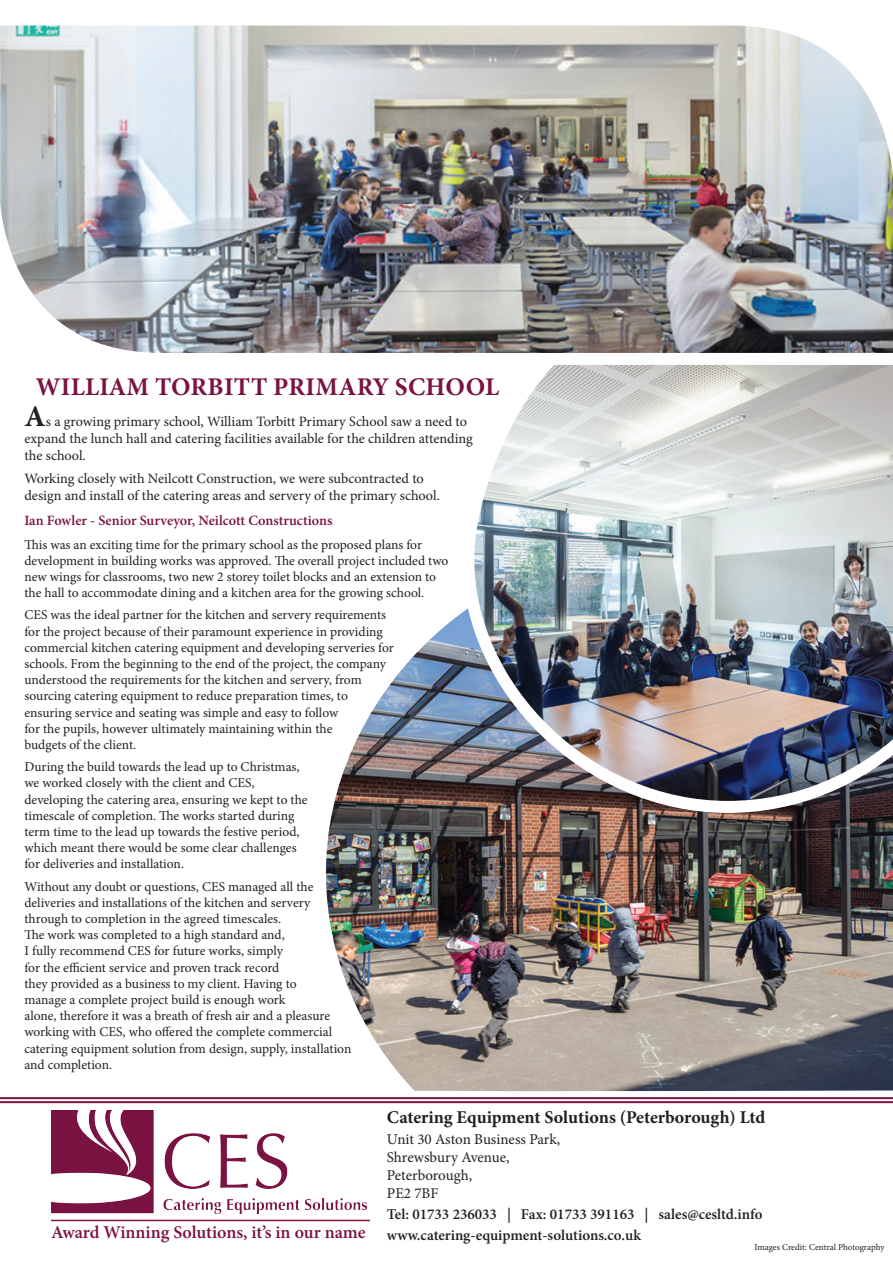
<style>
.page{position:relative;width:893px;height:1263px;background:#fff}
.page>*{position:absolute;margin:0;border:0;box-sizing:border-box;transform-origin:0 0}
.t1{font:700 25.5px "Minion Pro";letter-spacing:.01em;color:#7b1342}
.t2{font:700 18px "Minion Pro";letter-spacing:-.005em;color:#231f20}
.t3{font:600 15px/21px "Minion Pro";color:#231f20}
.t4{font:15px/18px "Minion Pro";letter-spacing:-.005em;color:#231f20}
.t5{font:14.25px/17.1px "Minion Pro";color:#231f20}
.t6{font:600 14.25px "Minion Pro";letter-spacing:-.005em;color:#7b1342}
.t7{font:13.5px/16.2px "Minion Pro";letter-spacing:-.005em;color:#231f20}
.t8{font:9px "Minion Pro";letter-spacing:-.005em;color:#231f20}
.s1{font-weight:700;font-size:30px}
.s2{font-size:18px;color:#7b1342}
</style>
<div class="page">
<img style="left:326px;top:617px;width:567px;height:478px">
<img style="left:51px;top:1110px;width:315px;height:103px">
<hr style="left:51px;top:1220px;width:319px;height:1px;background:#7b1342">
<img style="left:456px;top:371px;width:437px;height:448px">
<img style="left:0;top:25px;width:893px;height:346px">
<hr style="left:0;top:1097px;width:893px;height:2px;background:#7b1342">
<hr style="left:0;top:1101px;width:893px;height:2px;background:#7b1342">
<h1 class="t1" style="left:36px;top:369px;width:458px">William Torbitt Primary School</h1>
<p class="t5" style="left:24px;top:413px;width:450px"><span class="s1">A</span>s a growing primary school, William Torbitt Primary School saw a need to expand the lunch hall and catering facilities available for the children attending the school.</p>
<p class="t5" style="left:24px;top:470px;width:417px">Working closely with Neilcott Construction, we were subcontracted to design and install of the catering areas and servery of the primary school.</p>
<p class="t6" style="left:24px;top:510px;width:309px">Ian Fowler - Senior Surveyor, Neilcott Constructions</p>
<p class="t7" style="left:24px;top:536px;width:426px">This was an exciting time for the primary school as the proposed plans for development in building works was approved. The overall project included two new wings for classrooms, two new 2 storey toilet blocks and an extension to the hall to accommodate dining and a kitchen area for the growing school.</p>
<p class="t7" style="left:24px;top:607px;width:371px">CES was the ideal partner for the kitchen and servery requirements for the project because of their paramount experience in providing commercial kitchen catering equipment and developing serveries for schools. From the beginning to the end of the project, the company understood the requirements for the kitchen and servery, from sourcing catering equipment to reduce preparation times, to ensuring service and seating was simple and easy to follow<br>for the pupils, however ultimately maintaining within the<br>budgets of the client.</p>
<p class="t7" style="left:24px;top:759px;width:285px">During the build towards the lead up to Christmas, we worked closely with the client and CES, developing the catering area, ensuring we kept to the timescale of completion. The works started during term time to the lead up towards the festive period, which meant there would be some clear challenges for deliveries and installation.</p>
<p class="t7" style="left:24px;top:878px;width:328px">Without any doubt or questions, CES managed all the deliveries and installations of the kitchen and servery through to completion in the agreed timescales.<br>The work was completed to a high standard and,<br>I fully recommend CES for future works, simply<br>for the efficient service and proven track record<br>they provided as a business to my client. Having to<br>manage a complete project build is enough work<br>alone, therefore it was a breath of fresh air and a pleasure working with CES, who offered the complete commercial catering equipment solution from design, supply, installation and completion.</p>
<h2 class="t2" style="left:387px;top:1104px;width:380px">Catering Equipment Solutions (Peterborough) Ltd</h2>
<p class="t4" style="left:387px;top:1130px;width:175px">Unit 30 Aston Business Park,<br>Shrewsbury Avenue,<br>Peterborough,<br>PE2 7BF</p>
<p class="t3" style="left:51px;top:1203px;width:713px;text-indent:336px">Tel: 01733 236033 | Fax: 01733 391163 | sales@cesltd.info<br><span class="s2">Award Winning Solutions, it’s in our name</span> www.catering-equipment-solutions.co.uk</p>
<p class="t8" style="left:754px;top:1241px;width:131px">Images Credit: Central Photography</p>
</div>
